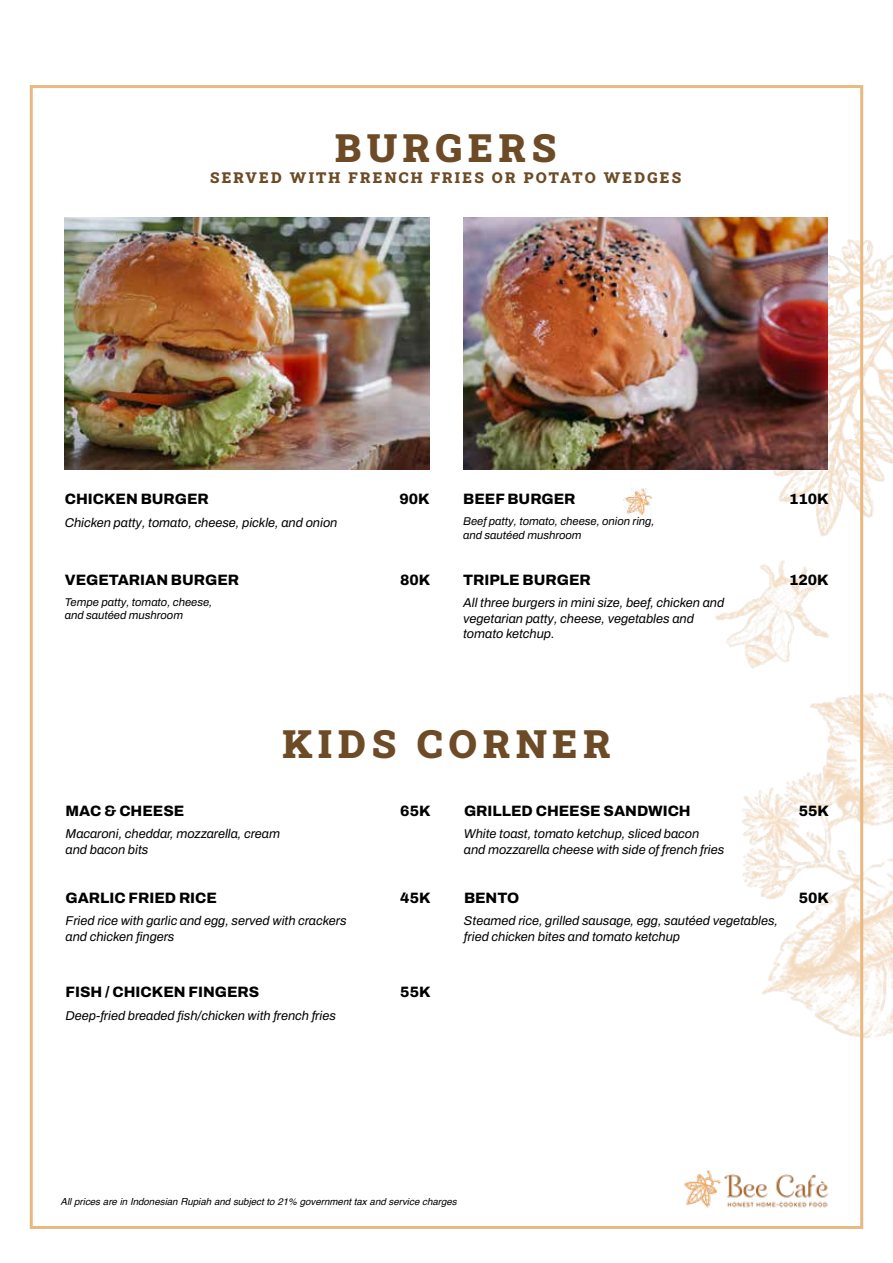
<style>
.page{position:relative;width:893px;height:1263px;background:#fff}
.page>*{position:absolute;margin:0;border:0;box-sizing:border-box;transform-origin:0 0}
.t1{font:900 39px "Roboto Slab";letter-spacing:.15em;color:#6d4b26}
.t2{font:800 15px "Archivo";color:#000}
.t3{font:900 15px "Roboto Slab";letter-spacing:.15em;color:#6d4b26}
.t4{font:italic 12.75px/15.3px "Archivo";color:#000}
.t5{font:italic 11.25px/13.5px "Archivo";color:#000}
.t6{font:italic 9.75px "Helvetica";color:#000}
</style>
<div class="page">
<img style="left:742px;top:631px;width:151px;height:461px">
<img style="left:608px;top:176px;width:285px;height:401px">
<img style="left:708px;top:549px;width:131px;height:131px">
<img style="left:684px;top:1170px;width:144px;height:38px">
<img style="left:65px;top:218px;width:364px;height:252px">
<img style="left:463px;top:218px;width:364px;height:252px">
<img style="left:623px;top:488px;width:28px;height:27px">
<h1 class="t1" style="left:335px;top:121px;width:222px">BURGERS</h1>
<p class="t3" style="left:210px;top:168px;width:472px">SERVED WITH FRENCH FRIES OR POTATO WEDGES</p>
<p class="t2" style="left:65px;top:487px;width:146px">CHICKEN BURGER</p>
<p class="t2" style="left:399px;top:487px;width:32px">90K</p>
<p class="t4" style="left:65px;top:515px;width:274px">Chicken patty, tomato, cheese, pickle, and onion</p>
<p class="t2" style="left:463px;top:487px;width:114px">BEEF BURGER</p>
<p class="t5" style="left:463px;top:515px;width:193px">Beef patty, tomato, cheese, onion ring, and sautéed mushroom</p>
<p class="t2" style="left:789px;top:487px;width:41px">110K</p>
<p class="t2" style="left:65px;top:568px;width:176px">VEGETARIAN BURGER</p>
<p class="t2" style="left:400px;top:568px;width:32px">80K</p>
<p class="t5" style="left:65px;top:595px;width:149px">Tempe patty, tomato, cheese, and sautéed mushroom</p>
<p class="t2" style="left:463px;top:568px;width:129px">TRIPLE BURGER</p>
<p class="t2" style="left:789px;top:568px;width:41px">120K</p>
<p class="t4" style="left:463px;top:595px;width:263px">All three burgers in mini size, beef, chicken and vegetarian patty, cheese, vegetables and tomato ketchup.</p>
<p class="t2" style="left:66px;top:799px;width:120px">MAC &amp; CHEESE</p>
<h1 class="t1" style="left:282px;top:717px;width:329px">KIDS CORNER</h1>
<p class="t2" style="left:400px;top:799px;width:32px">65K</p>
<p class="t2" style="left:464px;top:799px;width:228px">GRILLED CHEESE SANDWICH</p>
<p class="t4" style="left:66px;top:826px;width:216px">Macaroni, cheddar, mozzarella, cream and bacon bits</p>
<p class="t4" style="left:464px;top:826px;width:262px">White toast, tomato ketchup, sliced bacon<br>and mozzarella cheese with side of french fries</p>
<p class="t2" style="left:66px;top:886px;width:153px">GARLIC FRIED RICE</p>
<p class="t2" style="left:400px;top:886px;width:32px">45K</p>
<p class="t2" style="left:464px;top:886px;width:57px">BENTO</p>
<p class="t4" style="left:66px;top:913px;width:283px">Fried rice with garlic and egg, served with crackers and chicken fingers</p>
<p class="t4" style="left:464px;top:913px;width:316px">Steamed rice, grilled sausage, egg, sautéed vegetables, fried chicken bites and tomato ketchup</p>
<p class="t2" style="left:66px;top:981px;width:195px">FISH / CHICKEN FINGERS</p>
<p class="t2" style="left:400px;top:981px;width:32px">55K</p>
<p class="t4" style="left:66px;top:1008px;width:272px">Deep-fried breaded fish/chicken with french fries</p>
<p class="t2" style="left:799px;top:799px;width:32px">55K</p>
<p class="t2" style="left:799px;top:886px;width:32px">50K</p>
<p class="t6" style="left:61px;top:1194px;width:398px">All prices are in Indonesian Rupiah and subject to 21% government tax and service charges</p>
</div>
